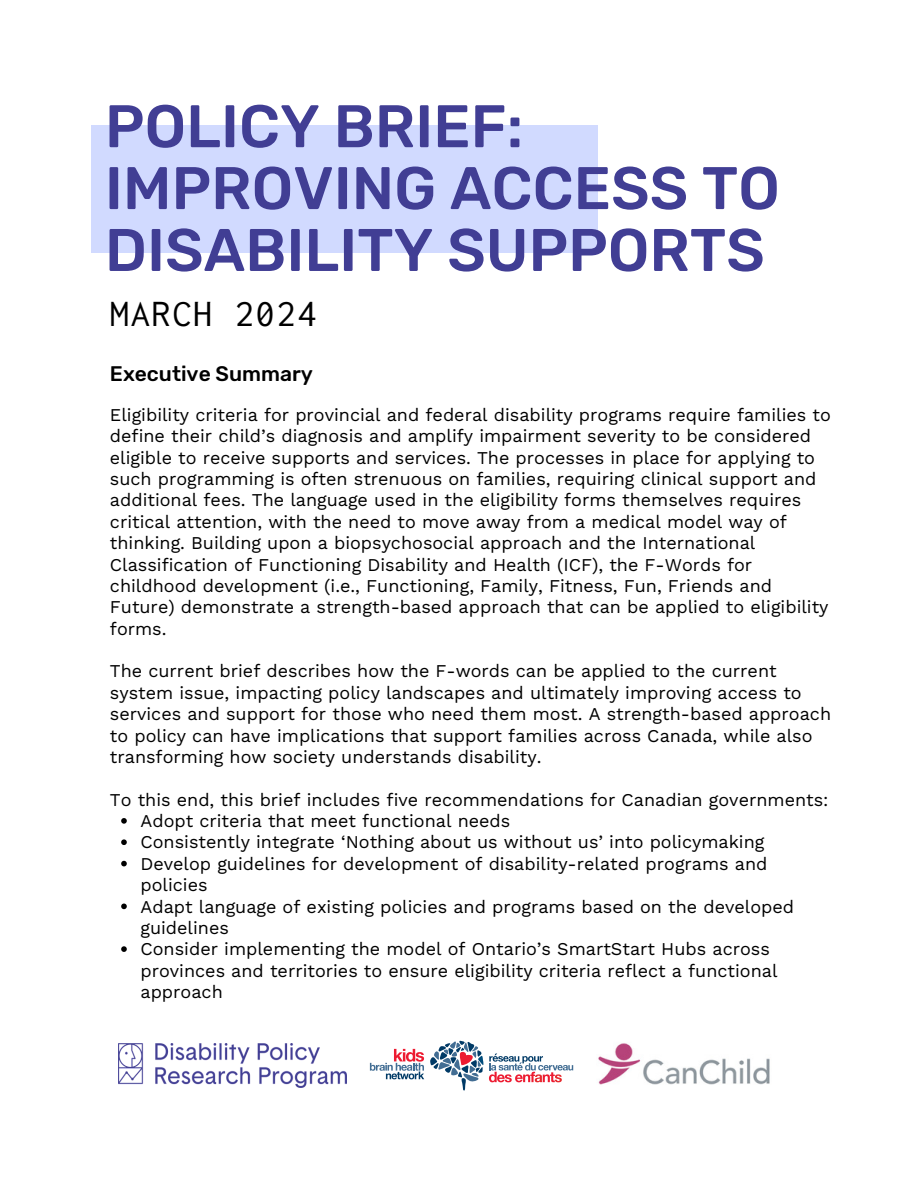
<style>
.page{position:relative;width:918px;height:1188px;background:#fff}
.page>*{position:absolute;margin:0;border:0;box-sizing:border-box;transform-origin:0 0}
.t1{font:500 60px/61.8px "Rubik";color:#413e94}
.t2{font:38.7px "Inconsolata";letter-spacing:.04em;color:#000}
.t3{font:500 21px "Rubik";color:#000}
.t4{font:18px/21.3px "Work Sans";color:#000}
</style>
<div class="page">
<div style="left:92px;top:125px;width:506px;height:128px;background:#d1daff"></div>
<img style="left:118px;top:1044px;width:228px;height:44px">
<svg style="left:370px;top:1049px;width:54px;height:30px"></svg>
<svg style="left:430px;top:1041px;width:143px;height:50px"></svg>
<img style="left:598px;top:1043px;width:172px;height:42px">
<svg style="left:121px;top:818px;width:6px;height:6px"></svg>
<svg style="left:121px;top:839px;width:6px;height:6px"></svg>
<svg style="left:121px;top:861px;width:6px;height:5px"></svg>
<svg style="left:121px;top:904px;width:6px;height:5px"></svg>
<svg style="left:121px;top:946px;width:6px;height:6px"></svg>
<h3 class="t1" style="left:105px;top:96px;width:676px">POLICY BRIEF:<br>IMPROVING ACCESS TO<br>DISABILITY SUPPORTS</h3>
<p class="t2" style="left:110px;top:293px;width:208px">MARCH 2024</p>
<p class="t3" style="left:110px;top:361px;width:205px">Executive Summary</p>
<p class="t4" style="left:110px;top:404px;width:722px">Eligibility criteria for provincial and federal disability programs require families to define their child’s diagnosis and amplify impairment severity to be considered eligible to receive supports and services. The processes in place for applying to such programming is often strenuous on families, requiring clinical support and additional fees. The language used in the eligibility forms themselves requires critical attention, with the need to move away from a medical model way of thinking. Building upon a biopsychosocial approach and the International Classification of Functioning Disability and Health (ICF), the F-Words for childhood development (i.e., Functioning, Family, Fitness, Fun, Friends and Future) demonstrate a strength-based approach that can be applied to eligibility forms.</p>
<p class="t4" style="left:110px;top:661px;width:723px">The current brief describes how the F-words can be applied to the current system issue, impacting policy landscapes and ultimately improving access to services and support for those who need them most. A strength-based approach to policy can have implications that support families across Canada, while also transforming how society understands disability.</p>
<p class="t4" style="left:110px;top:789px;width:720px">To this end, this brief includes five recommendations for Canadian governments:</p>
<p class="t4" style="left:141px;top:810px;width:371px">Adopt criteria that meet functional needs</p>
<p class="t4" style="left:141px;top:832px;width:625px">Consistently integrate ‘Nothing about us without us’ into policymaking</p>
<p class="t4" style="left:141px;top:853px;width:629px">Develop guidelines for development of disability-related programs and policies</p>
<p class="t4" style="left:141px;top:896px;width:655px">Adapt language of existing policies and programs based on the developed guidelines</p>
<p class="t4" style="left:141px;top:938px;width:639px">Consider implementing the model of Ontario’s SmartStart Hubs across provinces and territories to ensure eligibility criteria reflect a functional approach</p>
</div>
